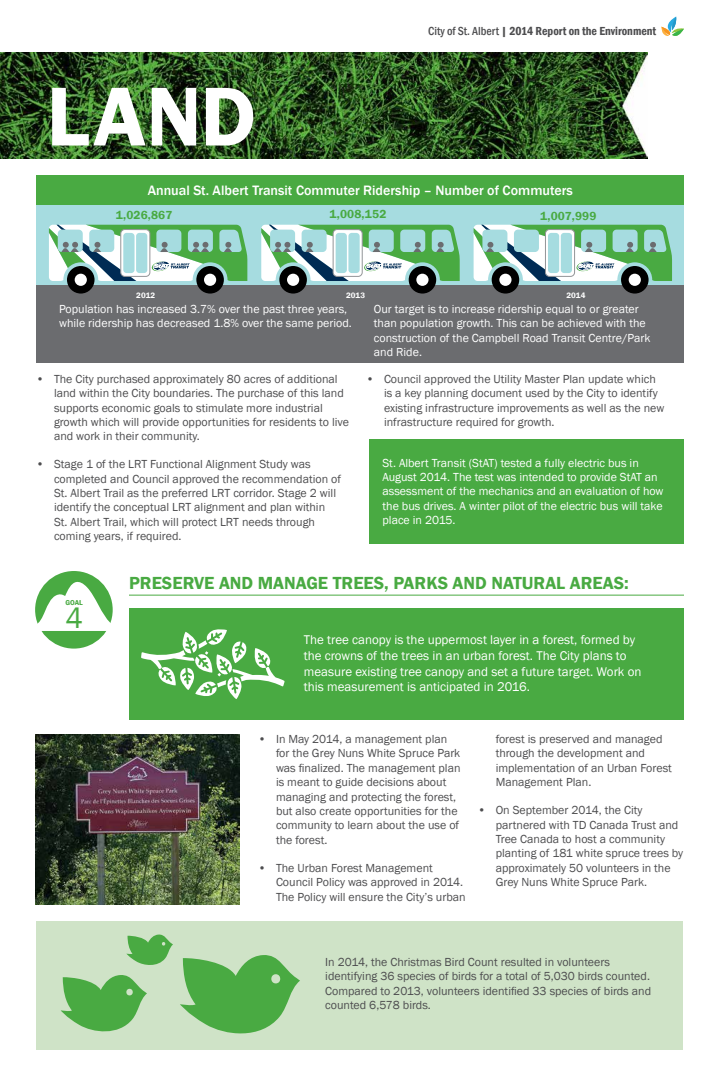
<style>
.page{position:relative;width:720px;height:1080px;background:#fff}
.page>*{position:absolute;margin:0;border:0;box-sizing:border-box;transform-origin:0 0}
.t1{font:600 86.5px "Franklin Gothic";color:#fff}
.t2{font:29.9px "Franklin Gothic";color:#49aa42}
.t3{font:600 18px "Franklin Gothic";color:#49aa42}
.t4{font:500 14px "Franklin Gothic";color:#fff}
.t5{font:13px/15.6px "Franklin Gothic";color:#fff}
.t6{font:12px/14.4px "Franklin Gothic";color:#4d4d4f}
.t7{font:12px/14.4px "Franklin Gothic";color:#fff}
.t8{font:600 condensed 12px "Franklin Gothic";color:#4d4d4f}
.t9{font:600 12px "Franklin Gothic";letter-spacing:.01em;color:#49aa42}
.t10{font:600 8px "Franklin Gothic";letter-spacing:.01em;color:#fff}
.t11{font:600 7.3px "Franklin Gothic";color:#49aa42}
.s1{font-weight:500}
</style>
<div class="page">
<svg style="left:661px;top:17px;width:23px;height:19px"></svg>
<div style="left:37px;top:922px;width:646px;height:128px;background:#cfe3c7"></div>
<div style="left:129px;top:608px;width:555px;height:111px;background:#49aa42"></div>
<div style="left:37px;top:183px;width:647px;height:162px;background:#a6dce0"></div>
<div style="left:37px;top:285px;width:647px;height:78px;background:#6b6c6f"></div>
<div style="left:67px;top:266px;width:28px;height:28px;background:#000;border-radius:50%"></div>
<div style="left:196px;top:266px;width:28px;height:28px;background:#000;border-radius:50%"></div>
<div style="left:75px;top:274px;width:12px;height:12px;background:#fff;border-radius:50%"></div>
<div style="left:204px;top:274px;width:12px;height:12px;background:#fff;border-radius:50%"></div>
<svg style="left:49px;top:225px;width:198px;height:56px"></svg>
<div style="left:279px;top:266px;width:28px;height:28px;background:#000;border-radius:50%"></div>
<div style="left:409px;top:266px;width:27px;height:28px;background:#000;border-radius:50%"></div>
<div style="left:287px;top:274px;width:12px;height:12px;background:#fff;border-radius:50%"></div>
<div style="left:416px;top:274px;width:13px;height:12px;background:#fff;border-radius:50%"></div>
<svg style="left:261px;top:225px;width:199px;height:56px"></svg>
<div style="left:492px;top:266px;width:27px;height:28px;background:#000;border-radius:50%"></div>
<div style="left:621px;top:266px;width:28px;height:28px;background:#000;border-radius:50%"></div>
<div style="left:499px;top:274px;width:13px;height:12px;background:#fff;border-radius:50%"></div>
<div style="left:629px;top:274px;width:12px;height:12px;background:#fff;border-radius:50%"></div>
<svg style="left:474px;top:225px;width:198px;height:56px"></svg>
<div style="left:369px;top:439px;width:315px;height:104px;background:#49aa42"></div>
<img style="left:0;top:53px;width:648px;height:105px">
<div style="left:37px;top:176px;width:647px;height:29px;background:#49aa42"></div>
<hr style="left:129px;top:595px;width:555px;height:1px;background:#49aa42">
<img style="left:36px;top:735px;width:204px;height:170px">
<svg style="left:141px;top:629px;width:144px;height:70px"></svg>
<svg style="left:61px;top:975px;width:86px;height:57px"></svg>
<svg style="left:126px;top:934px;width:47px;height:31px"></svg>
<svg style="left:180px;top:955px;width:120px;height:79px"></svg>
<div style="left:35px;top:571px;width:78px;height:78px;background:#49aa42;border-radius:50%"></div>
<svg style="left:35px;top:581px;width:78px;height:50px"></svg>
<h1 class="t1" style="left:46px;top:63px;width:211px">LAND</h1>
<p class="t8" style="left:428px;top:23px;width:230px"><span class="s1">City of St. Albert</span> | 2014 Report on the Environment</p>
<p class="t4" style="left:148px;top:182px;width:427px">Annual St. Albert Transit Commuter Ridership – Number of Commuters</p>
<p class="t9" style="left:116px;top:207px;width:58px">1,026,867</p>
<p class="t9" style="left:329px;top:206px;width:59px">1,008,152</p>
<p class="t9" style="left:540px;top:208px;width:58px">1,007,999</p>
<p class="t10" style="left:136px;top:290px;width:21px">2012</p>
<p class="t10" style="left:346px;top:290px;width:21px">2013</p>
<p class="t10" style="left:566px;top:290px;width:20px">2014</p>
<p class="t7" style="left:59px;top:302px;width:294px">Population has increased 3.7% over the past three years, while ridership has decreased 1.8% over the same period.</p>
<p class="t7" style="left:374px;top:302px;width:278px">Our target is to increase ridership equal to or greater than population growth. This can be achieved with the construction of the Campbell Road Transit Centre/Park and Ride.</p>
<p class="t6" style="left:54px;top:372px;width:296px;text-indent:-18px">• The City purchased approximately 80 acres of additional land within the City boundaries. The purchase of this land supports economic goals to stimulate more industrial growth which will provide opportunities for residents to live and work in their community.</p>
<p class="t6" style="left:54px;top:457px;width:289px;text-indent:-18px">• Stage 1 of the LRT Functional Alignment Study was completed and Council approved the recommendation of St. Albert Trail as the preferred LRT corridor. Stage 2 will identify the conceptual LRT alignment and plan within St. Albert Trail, which will protect LRT needs through coming years, if required.</p>
<p class="t6" style="left:384px;top:372px;width:282px;text-indent:-18px">• Council approved the Utility Master Plan update which is a key planning document used by the City to identify existing infrastructure improvements as well as the new infrastructure required for growth.</p>
<p class="t7" style="left:382px;top:456px;width:283px">St. Albert Transit (StAT) tested a fully electric bus in August 2014. The test was intended to provide StAT an assessment of the mechanics and an evaluation of how the bus drives. A winter pilot of the electric bus will take place in 2015.</p>
<p class="t11" style="left:66px;top:598px;width:19px">GOAL</p>
<h2 class="t2" style="left:65px;top:600px;width:19px">4</h2>
<h3 class="t3" style="left:129px;top:572px;width:501px">PRESERVE AND MANAGE TREES, PARKS AND NATURAL AREAS:</h3>
<p class="t5" style="left:304px;top:633px;width:339px">The tree canopy is the uppermost layer in a forest, formed by the crowns of the trees in an urban forest. The City plans to measure existing tree canopy and set a future target. Work on this measurement is anticipated in 2016.</p>
<p class="t6" style="left:276px;top:732px;width:186px;text-indent:-18px">• In May 2014, a management plan for the Grey Nuns White Spruce Park was finalized. The management plan is meant to guide decisions about managing and protecting the forest, but also create opportunities for the community to learn about the use of the forest.</p>
<p class="t6" style="left:276px;top:861px;width:191px;text-indent:-18px">• The Urban Forest Management<br>Council Policy was approved in 2014.<br>The Policy will ensure the City’s urban</p>
<p class="t6" style="left:496px;top:732px;width:178px">forest is preserved and managed through the development and implementation of an Urban Forest<br>Management Plan.</p>
<p class="t6" style="left:496px;top:803px;width:189px;text-indent:-18px">• On September 2014, the City partnered with TD Canada Trust and<br>Tree Canada to host a community planting of 181 white spruce trees by approximately 50 volunteers in the<br>Grey Nuns White Spruce Park.</p>
<p class="t6" style="left:325px;top:955px;width:327px">In 2014, the Christmas Bird Count resulted in volunteers identifying 36 species of birds for a total of 5,030 birds counted.<br>Compared to 2013, volunteers identified 33 species of birds and counted 6,578 birds.</p>
</div>
